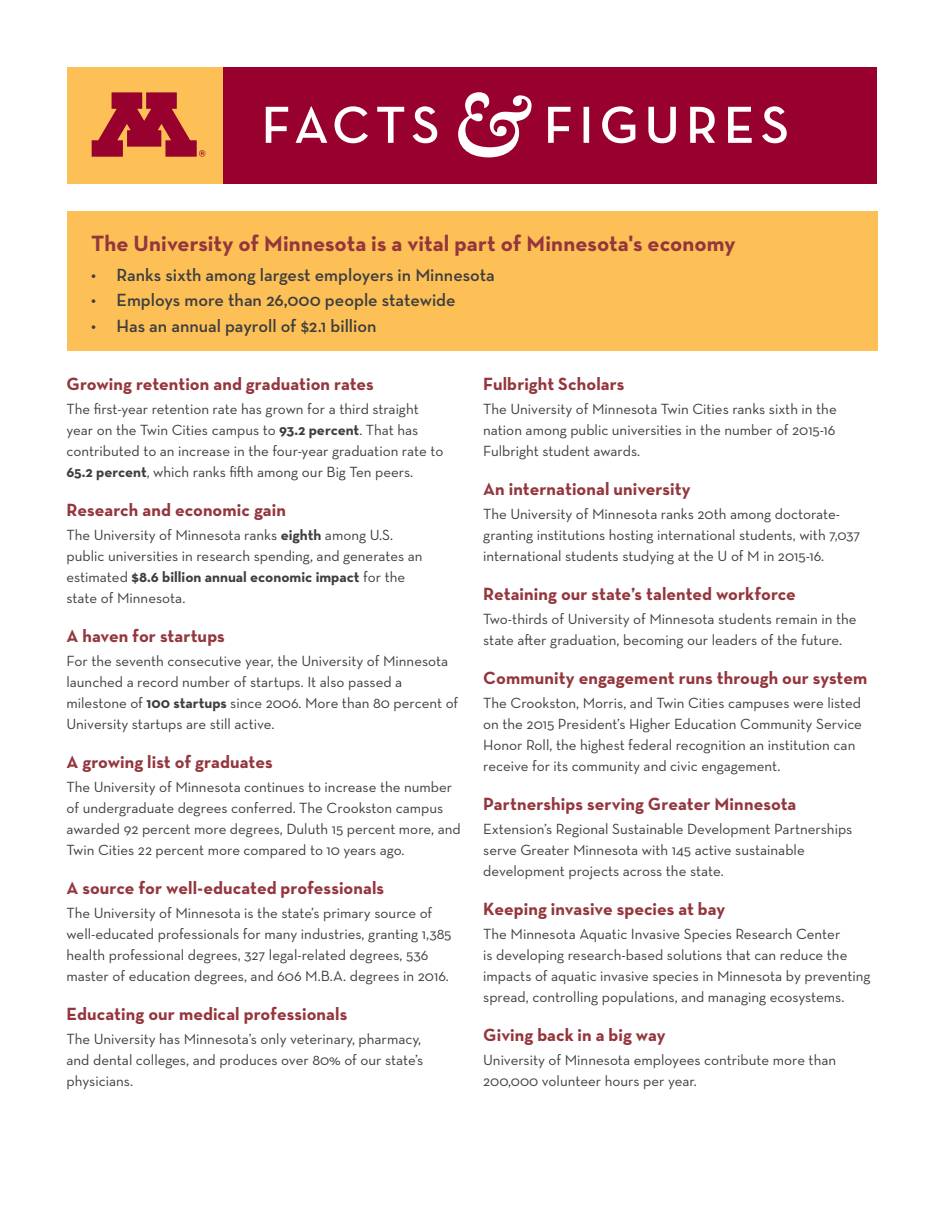
<style>
.page{position:relative;width:945px;height:1215px;background:#fff}
.page>*{position:absolute;margin:0;border:0;box-sizing:border-box;transform-origin:0 0}
.t1{font:700 22.5px "Neutraface Text";letter-spacing:.005em;color:#94363d}
.t2{font:700 18px "Neutraface Text";letter-spacing:.005em;color:#94363d}
.t3{font:600 18px "Neutraface Text";color:#3e3e3f}
.t4{font:15px/21px "Neutraface Text";color:#3e3e3f}
.s1{font-weight:700}
</style>
<div class="page">
<div style="left:68px;top:212px;width:810px;height:139px;background:#fdc056"></div>
<div style="left:223px;top:68px;width:654px;height:116px;background:#98012d"></div>
<svg style="left:266px;top:92px;width:521px;height:65px"></svg>
<div style="left:68px;top:67px;width:155px;height:117px;background:#fdc056"></div>
<svg style="left:92px;top:92px;width:113px;height:65px"></svg>
<h1 class="t1" style="left:91px;top:229px;width:646px">The University of Minnesota is a vital part of Minnesota's economy</h1>
<p class="t3" style="left:91px;top:263px;width:405px">• Ranks sixth among largest employers in Minnesota</p>
<p class="t3" style="left:91px;top:289px;width:366px">• Employs more than 26,000 people statewide</p>
<p class="t3" style="left:91px;top:314px;width:287px">• Has an annual payroll of $2.1 billion</p>
<p class="t2" style="left:67px;top:373px;width:309px">Growing retention and graduation rates</p>
<p class="t4" style="left:67px;top:398px;width:378px">The first-year retention rate has grown for a third straight year on the Twin Cities campus to <span class="s1">93.2 percent</span>. That has contributed to an increase in the four-year graduation rate to <span class="s1">65.2 percent</span>, which ranks fifth among our Big Ten peers.</p>
<p class="t2" style="left:67px;top:499px;width:221px">Research and economic gain</p>
<p class="t4" style="left:67px;top:524px;width:358px">The University of Minnesota ranks <span class="s1">eighth</span> among U.S. public universities in research spending, and generates an estimated <span class="s1">$8.6 billion annual economic impact</span> for the state of Minnesota.</p>
<p class="t2" style="left:67px;top:625px;width:160px">A haven for startups</p>
<p class="t4" style="left:67px;top:650px;width:393px">For the seventh consecutive year, the University of Minnesota launched a record number of startups. It also passed a milestone of <span class="s1">100 startups</span> since 2006. More than 80 percent of University startups are still active.</p>
<p class="t2" style="left:67px;top:751px;width:208px">A growing list of graduates</p>
<p class="t4" style="left:67px;top:776px;width:396px">The University of Minnesota continues to increase the number of undergraduate degrees conferred. The Crookston campus awarded 92 percent more degrees, Duluth 15 percent more, and Twin Cities 22 percent more compared to 10 years ago.</p>
<p class="t2" style="left:67px;top:877px;width:319px">A source for well-educated professionals</p>
<p class="t4" style="left:67px;top:902px;width:387px">The University of Minnesota is the state’s primary source of well-educated professionals for many industries, granting 1,385 health professional degrees, 327 legal-related degrees, 536 master of education degrees, and 606 M.B.A. degrees in 2016.</p>
<p class="t2" style="left:67px;top:1003px;width:282px">Educating our medical professionals</p>
<p class="t4" style="left:67px;top:1028px;width:358px">The University has Minnesota’s only veterinary, pharmacy, and dental colleges, and produces over 80% of our state’s physicians.</p>
<p class="t2" style="left:483px;top:373px;width:143px">Fulbright Scholars</p>
<p class="t4" style="left:483px;top:398px;width:355px;text-align:justify">The University of Minnesota Twin Cities ranks sixth in the nation among public universities in the number of 2015-16<br>Fulbright student awards.</p>
<p class="t2" style="left:483px;top:478px;width:209px">An international university</p>
<p class="t4" style="left:483px;top:503px;width:379px">The University of Minnesota ranks 20th among doctorate&shy;granting institutions hosting international students, with 7,037 international students studying at the U of M in 2015-16.</p>
<p class="t2" style="left:483px;top:583px;width:314px">Retaining our state’s talented workforce</p>
<p class="t4" style="left:483px;top:608px;width:375px">Two-thirds of University of Minnesota students remain in the state after graduation, becoming our leaders of the future.</p>
<p class="t2" style="left:483px;top:667px;width:386px">Community engagement runs through our system</p>
<p class="t4" style="left:483px;top:692px;width:380px">The Crookston, Morris, and Twin Cities campuses were listed on the 2015 President’s Higher Education Community Service Honor Roll, the highest federal recognition an institution can receive for its community and civic engagement.</p>
<p class="t2" style="left:483px;top:793px;width:315px">Partnerships serving Greater Minnesota</p>
<p class="t4" style="left:483px;top:818px;width:371px">Extension’s Regional Sustainable Development Partnerships serve Greater Minnesota with 145 active sustainable development projects across the state.</p>
<p class="t2" style="left:483px;top:898px;width:244px">Keeping invasive species at bay</p>
<p class="t4" style="left:483px;top:923px;width:389px">The Minnesota Aquatic Invasive Species Research Center<br>is developing research-based solutions that can reduce the impacts of aquatic invasive species in Minnesota by preventing spread, controlling populations, and managing ecosystems.</p>
<p class="t2" style="left:483px;top:1024px;width:184px">Giving back in a big way</p>
<p class="t4" style="left:483px;top:1049px;width:355px">University of Minnesota employees contribute more than<br>200,000 volunteer hours per year.</p>
</div>
